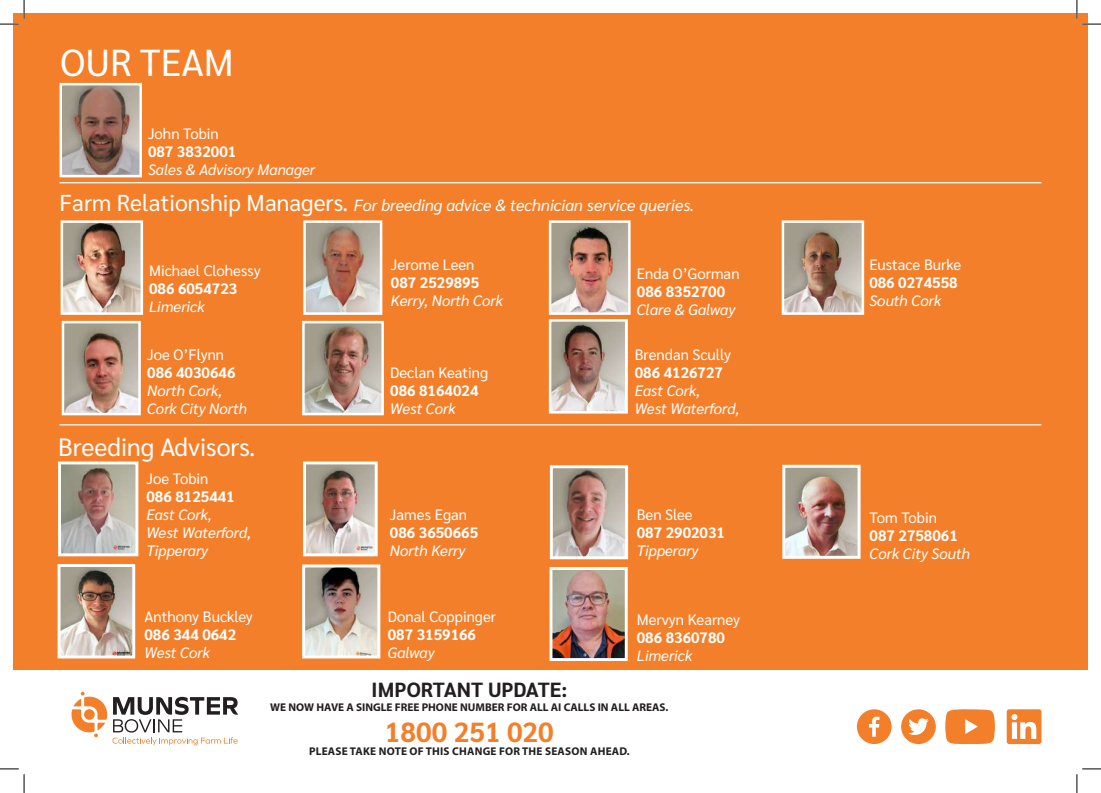
<style>
.page{position:relative;width:1101px;height:793px;background:#fff}
.page>*{position:absolute;margin:0;border:0;box-sizing:border-box;transform-origin:0 0}
.t1{font:37.5px "Sarabun";color:#fff}
.t2{font:700 27.62px "Sarabun";color:#f47f2a}
.t3{font:25px "Sarabun";color:#fff}
.t4{font:700 20.5px "Sarabun";color:#231f20}
.t5{font:italic 16.12px "Sarabun";color:#fff}
.t6{font:italic 15px/18px "Sarabun";color:#fff}
.t7{font:15px "Sarabun";color:#fff}
.t8{font:700 15px "Sarabun";color:#fff}
.t9{font:700 11.25px "Myriad Pro";color:#231f20}
.t10{font:700 11.25px "Myriad Pro";letter-spacing:.02em;color:#231f20}
.s1{font-style:normal;font-size:23px}
</style>
<div class="page">
<svg style="left:901px;top:709px;width:34px;height:34px"></svg>
<svg style="left:857px;top:709px;width:34px;height:34px"></svg>
<svg style="left:1006px;top:709px;width:35px;height:34px"></svg>
<svg style="left:945px;top:709px;width:49px;height:35px;background:#f58e43"></svg>
<svg style="left:71px;top:691px;width:167px;height:54px"></svg>
<div style="left:13px;top:13px;width:1074px;height:656px;background:#f47f2a"></div>
<img style="left:62px;top:86px;width:77px;height:88px">
<div style="left:59px;top:83px;width:83px;height:94px;border:2px solid #fff"></div>
<img style="left:64px;top:223px;width:76px;height:89px">
<div style="left:61px;top:220px;width:82px;height:95px;border:2px solid #fff"></div>
<img style="left:306px;top:223px;width:73px;height:89px">
<div style="left:303px;top:220px;width:79px;height:95px;border:2px solid #fff"></div>
<img style="left:65px;top:324px;width:73px;height:88px">
<div style="left:62px;top:321px;width:79px;height:94px;border:2px solid #fff"></div>
<img style="left:784px;top:223px;width:77px;height:89px">
<div style="left:781px;top:220px;width:83px;height:95px;border:2px solid #fff"></div>
<img style="left:305px;top:324px;width:76px;height:88px">
<div style="left:302px;top:321px;width:82px;height:94px;border:2px solid #fff"></div>
<img style="left:552px;top:322px;width:73px;height:88px">
<div style="left:549px;top:319px;width:79px;height:94px;border:2px solid #fff"></div>
<img style="left:552px;top:223px;width:75px;height:89px">
<div style="left:549px;top:220px;width:81px;height:95px;border:2px solid #fff"></div>
<hr style="left:59px;top:182px;width:982px;height:1px;background:#fff">
<hr style="left:59px;top:424px;width:982px;height:1px;background:#fff">
<img style="left:554px;top:469px;width:70px;height:86px">
<div style="left:550px;top:465px;width:78px;height:94px;border:3px solid #fff"></div>
<img style="left:307px;top:465px;width:67px;height:87px">
<div style="left:303px;top:461px;width:75px;height:95px;border:3px solid #fff"></div>
<img style="left:62px;top:568px;width:69px;height:86px">
<div style="left:58px;top:564px;width:77px;height:94px;border:3px solid #fff"></div>
<img style="left:306px;top:568px;width:70px;height:86px">
<div style="left:302px;top:564px;width:78px;height:94px;border:3px solid #fff"></div>
<img style="left:62px;top:465px;width:72px;height:87px">
<div style="left:58px;top:461px;width:80px;height:95px;border:3px solid #fff"></div>
<img style="left:786px;top:468px;width:70px;height:86px">
<div style="left:782px;top:464px;width:78px;height:94px;border:3px solid #fff"></div>
<img style="left:553px;top:571px;width:70px;height:85px">
<div style="left:549px;top:567px;width:78px;height:93px;border:3px solid #fff"></div>
<svg style="left:0;top:0;width:25px;height:25px"></svg>
<svg style="left:0;top:768px;width:25px;height:24px"></svg>
<svg style="left:1076px;top:0;width:24px;height:25px"></svg>
<svg style="left:1076px;top:768px;width:24px;height:24px"></svg>
<h1 class="t1" style="left:61px;top:42px;width:175px">OUR TEAM</h1>
<p class="t7" style="left:148px;top:124px;width:72px">John Tobin</p>
<p class="t8" style="left:148px;top:142px;width:90px">087 3832001</p>
<p class="t6" style="left:148px;top:160px;width:169px">Sales &amp; Advisory Manager</p>
<p class="t5" style="left:59px;top:196px;width:636px"><span class="s1">Farm Relationship Managers.</span> For breeding advice &amp; technician service queries.</p>
<p class="t7" style="left:149px;top:262px;width:113px">Michael Clohessy</p>
<p class="t8" style="left:149px;top:280px;width:90px">086 6054723</p>
<p class="t6" style="left:149px;top:298px;width:57px">Limerick</p>
<p class="t7" style="left:147px;top:345px;width:78px">Joe O’Flynn</p>
<p class="t8" style="left:147px;top:363px;width:90px">086 4030646</p>
<p class="t6" style="left:147px;top:381px;width:101px">North Cork,<br>Cork City North</p>
<p class="t7" style="left:391px;top:256px;width:85px">Jerome Leen</p>
<p class="t8" style="left:391px;top:274px;width:90px">087 2529895</p>
<p class="t6" style="left:391px;top:292px;width:113px">Kerry, North Cork</p>
<p class="t7" style="left:390px;top:363px;width:100px">Declan Keating</p>
<p class="t8" style="left:390px;top:381px;width:90px">086 8164024</p>
<p class="t6" style="left:390px;top:399px;width:67px">West Cork</p>
<p class="t7" style="left:637px;top:265px;width:104px">Enda O’Gorman</p>
<p class="t8" style="left:637px;top:283px;width:90px">086 8352700</p>
<p class="t6" style="left:637px;top:300px;width:100px">Clare &amp; Galway</p>
<p class="t7" style="left:634px;top:345px;width:98px">Brendan Scully</p>
<p class="t8" style="left:634px;top:363px;width:90px">086 4126727</p>
<p class="t6" style="left:634px;top:381px;width:106px">East Cork,<br>West Waterford,</p>
<p class="t7" style="left:869px;top:256px;width:93px">Eustace Burke</p>
<p class="t8" style="left:869px;top:274px;width:90px">086 0274558</p>
<p class="t6" style="left:869px;top:292px;width:73px">South Cork</p>
<h3 class="t3" style="left:58px;top:432px;width:199px">Breeding Advisors.</h3>
<p class="t7" style="left:146px;top:470px;width:63px">Joe Tobin</p>
<p class="t8" style="left:146px;top:488px;width:90px">086 8125441</p>
<p class="t6" style="left:146px;top:506px;width:106px">East Cork,<br>West Waterford,<br>Tipperary</p>
<p class="t7" style="left:869px;top:509px;width:69px">Tom Tobin</p>
<p class="t7" style="left:636px;top:506px;width:57px">Ben Slee</p>
<p class="t8" style="left:636px;top:524px;width:90px">087 2902031</p>
<p class="t6" style="left:636px;top:541px;width:63px">Tipperary</p>
<p class="t7" style="left:390px;top:506px;width:79px">James Egan</p>
<p class="t8" style="left:390px;top:524px;width:90px">086 3650665</p>
<p class="t6" style="left:390px;top:542px;width:77px">North Kerry</p>
<p class="t8" style="left:869px;top:527px;width:90px">087 2758061</p>
<p class="t6" style="left:869px;top:545px;width:102px">Cork City South</p>
<p class="t7" style="left:144px;top:608px;width:110px">Anthony Buckley</p>
<p class="t8" style="left:144px;top:626px;width:93px">086 344 0642</p>
<p class="t6" style="left:144px;top:644px;width:67px">West Cork</p>
<p class="t7" style="left:388px;top:608px;width:110px">Donal Coppinger</p>
<p class="t8" style="left:388px;top:626px;width:90px">087 3159166</p>
<p class="t6" style="left:388px;top:644px;width:48px">Galway</p>
<p class="t7" style="left:636px;top:611px;width:105px">Mervyn Kearney</p>
<p class="t8" style="left:636px;top:629px;width:90px">086 8360780</p>
<p class="t6" style="left:636px;top:647px;width:57px">Limerick</p>
<h3 class="t4" style="left:371px;top:678px;width:198px">IMPORTANT UPDATE:</h3>
<p class="t9" style="left:270px;top:699px;width:400px">WE NOW HAVE A SINGLE FREE PHONE NUMBER FOR ALL AI CALLS IN ALL AREAS.</p>
<h2 class="t2" style="left:385px;top:715px;width:170px">1800 251 020</h2>
<p class="t10" style="left:309px;top:743px;width:322px">PLEASE TAKE NOTE OF THIS CHANGE FOR THE SEASON AHEAD.</p>
</div>
